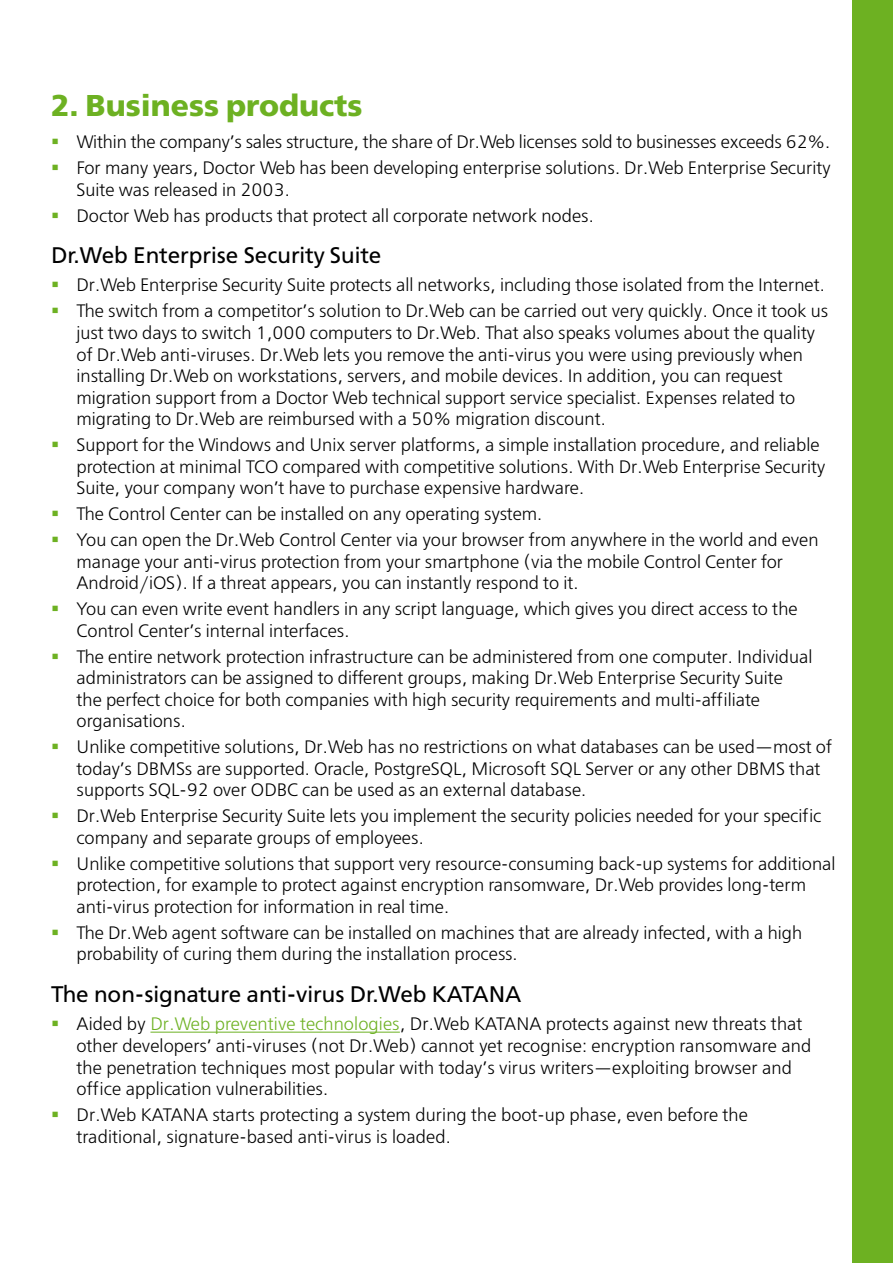
<style>
.page{position:relative;width:893px;height:1263px;background:#fff}
.page>*{position:absolute;margin:0;border:0;box-sizing:border-box;transform-origin:0 0}
.t1{font:700 30px "Free Set";color:#6db122}
.t2{font:22.5px "Free Set";color:#000}
.t3{font:300 18px/21.6px "Free Set";color:#000}
.s1{color:#6db122}
</style>
<div class="page">
<div style="left:853px;top:0;width:40px;height:1263px;background:#6db122"></div>
<hr style="left:150px;top:1032px;width:250px;height:1px;background:#6db122">
<h1 class="t1" style="left:51px;top:85px;width:313px">2. Business products</h1>
<p class="t3" style="left:77px;top:129px;width:756px;line-height:25.8px">Within the company’s sales structure, the share of Dr.Web licenses sold to businesses exceeds 62%.<br>For many years, Doctor Web has been developing enterprise solutions. Dr.Web Enterprise Security</p>
<p class="t3" style="left:77px;top:177px;width:519px;line-height:25.8px">Suite was released in 2003.<br>Doctor Web has products that protect all corporate network nodes.</p>
<p class="t2" style="left:51px;top:241px;width:332px">Dr.Web Enterprise Security Suite</p>
<p class="t3" style="left:77px;top:272px;width:753px;line-height:25.8px">Dr.Web Enterprise Security Suite protects all networks, including those isolated from the Internet.<br>The switch from a competitor’s solution to Dr.Web can be carried out very quickly. Once it took us</p>
<p class="t3" style="left:77px;top:322px;width:740px">just two days to switch 1,000 computers to Dr.Web. That also speaks volumes about the quality of Dr.Web anti-viruses. Dr.Web lets you remove the anti-virus you were using previously when installing Dr.Web on workstations, servers, and mobile devices. In addition, you can request migration support from a Doctor Web technical support service specialist. Expenses related to migrating to Dr.Web are reimbursed with a 50% migration discount.</p>
<p class="t3" style="left:77px;top:434px;width:750px">Support for the Windows and Unix server platforms, a simple installation procedure, and reliable protection at minimal TCO compared with competitive solutions. With Dr.Web Enterprise Security<br>Suite, your company won’t have to purchase expensive hardware.</p>
<p class="t3" style="left:77px;top:501px;width:743px;line-height:25.8px">The Control Center can be installed on any operating system.<br>You can open the Dr.Web Control Center via your browser from anywhere in the world and even</p>
<p class="t3" style="left:77px;top:551px;width:708px">manage your anti-virus protection from your smartphone (via the mobile Control Center for<br>Android/iOS). If a threat appears, you can instantly respond to it.</p>
<p class="t3" style="left:77px;top:598px;width:723px">You can even write event handlers in any script language, which gives you direct access to the<br>Control Center’s internal interfaces.</p>
<p class="t3" style="left:77px;top:646px;width:737px">The entire network protection infrastructure can be administered from one computer. Individual administrators can be assigned to different groups, making Dr.Web Enterprise Security Suite the perfect choice for both companies with high security requirements and multi-affiliate organisations.</p>
<p class="t3" style="left:77px;top:736px;width:757px">Unlike competitive solutions, Dr.Web has no restrictions on what databases can be used—most of today’s DBMSs are supported. Oracle, PostgreSQL, Microsoft SQL Server or any other DBMS that supports SQL-92 over ODBC can be used as an external database.</p>
<p class="t3" style="left:77px;top:805px;width:746px">Dr.Web Enterprise Security Suite lets you implement the security policies needed for your specific company and separate groups of employees.</p>
<p class="t3" style="left:77px;top:853px;width:760px">Unlike competitive solutions that support very resource-consuming back-up systems for additional protection, for example to protect against encryption ransomware, Dr.Web provides long-term anti-virus protection for information in real time.</p>
<p class="t3" style="left:77px;top:922px;width:727px">The Dr.Web agent software can be installed on machines that are already infected, with a high probability of curing them during the installation process.</p>
<p class="t2" style="left:51px;top:980px;width:472px">The non-signature anti-virus Dr.Web KATANA</p>
<p class="t3" style="left:77px;top:1013px;width:736px">Aided by <span class="s1">Dr.Web preventive technologies</span>, Dr.Web KATANA protects against new threats that other developers’ anti-viruses (not Dr.Web) cannot yet recognise: encryption ransomware and the penetration techniques most popular with today’s virus writers—exploiting browser and office application vulnerabilities.</p>
<p class="t3" style="left:77px;top:1104px;width:673px">Dr.Web KATANA starts protecting a system during the boot-up phase, even before the traditional, signature-based anti-virus is loaded.</p>
</div>
